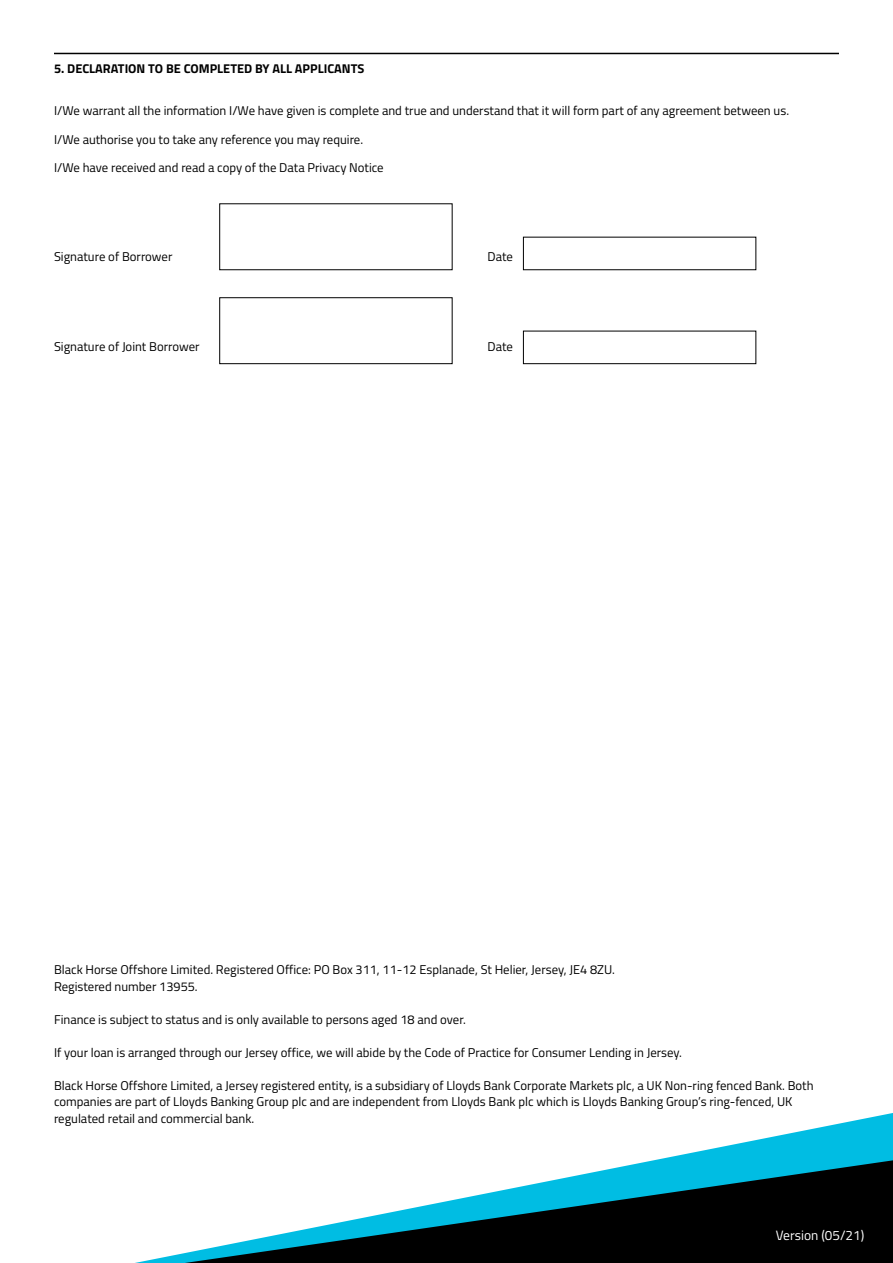
<style>
.page{position:relative;width:893px;height:1263px;background:#fff}
.page>*{position:absolute;margin:0;border:0;box-sizing:border-box;transform-origin:0 0}
.t1{font:13.5px "Titillium";color:#fff}
.t2{font:12.75px/16.5px "Titillium";color:#000}
.t3{font:700 12.75px "Titillium";color:#000}
</style>
<div class="page">
<hr style="left:54px;top:53px;width:785px;height:1px;background:#000">
<svg style="left:135px;top:1113px;width:758px;height:150px"></svg>
<div style="left:523px;top:331px;width:233px;height:33px;border:1px solid #000"></div>
<div style="left:219px;top:297px;width:234px;height:67px;border:1px solid #000"></div>
<p class="t3" style="left:54px;top:59px;width:312px">5. DECLARATION TO BE COMPLETED BY ALL APPLICANTS</p>
<p class="t2" style="left:54px;top:102px;width:737px">I/We warrant all the information I/We have given is complete and true and understand that it will form part of any agreement between us.</p>
<p class="t2" style="left:54px;top:130px;width:311px">I/We authorise you to take any reference you may require.</p>
<p class="t2" style="left:54px;top:159px;width:331px">I/We have received and read a copy of the Data Privacy Notice</p>
<p class="t2" style="left:54px;top:247px;width:120px">Signature of Borrower</p>
<p class="t2" style="left:488px;top:247px;width:27px">Date</p>
<p class="t2" style="left:54px;top:337px;width:147px">Signature of Joint Borrower</p>
<p class="t2" style="left:488px;top:337px;width:27px">Date</p>
<p class="t2" style="left:54px;top:961px;width:562px">Black Horse Offshore Limited. Registered Office: PO Box 311, 11-12 Esplanade, St Helier, Jersey, JE4 8ZU.<br>Registered number 13955.</p>
<p class="t2" style="left:54px;top:1010px;width:413px">Finance is subject to status and is only available to persons aged 18 and over.</p>
<p class="t2" style="left:54px;top:1043px;width:629px">If your loan is arranged through our Jersey office, we will abide by the Code of Practice for Consumer Lending in Jersey.</p>
<p class="t2" style="left:54px;top:1076px;width:761px">Black Horse Offshore Limited, a Jersey registered entity, is a subsidiary of Lloyds Bank Corporate Markets plc, a UK Non-ring fenced Bank. Both companies are part of Lloyds Banking Group plc and are independent from Lloyds Bank plc which is Lloyds Banking Group’s ring-fenced, UK regulated retail and commercial bank.</p>
<p class="t1" style="left:776px;top:1225px;width:90px">Version (05/21)</p>
</div>
